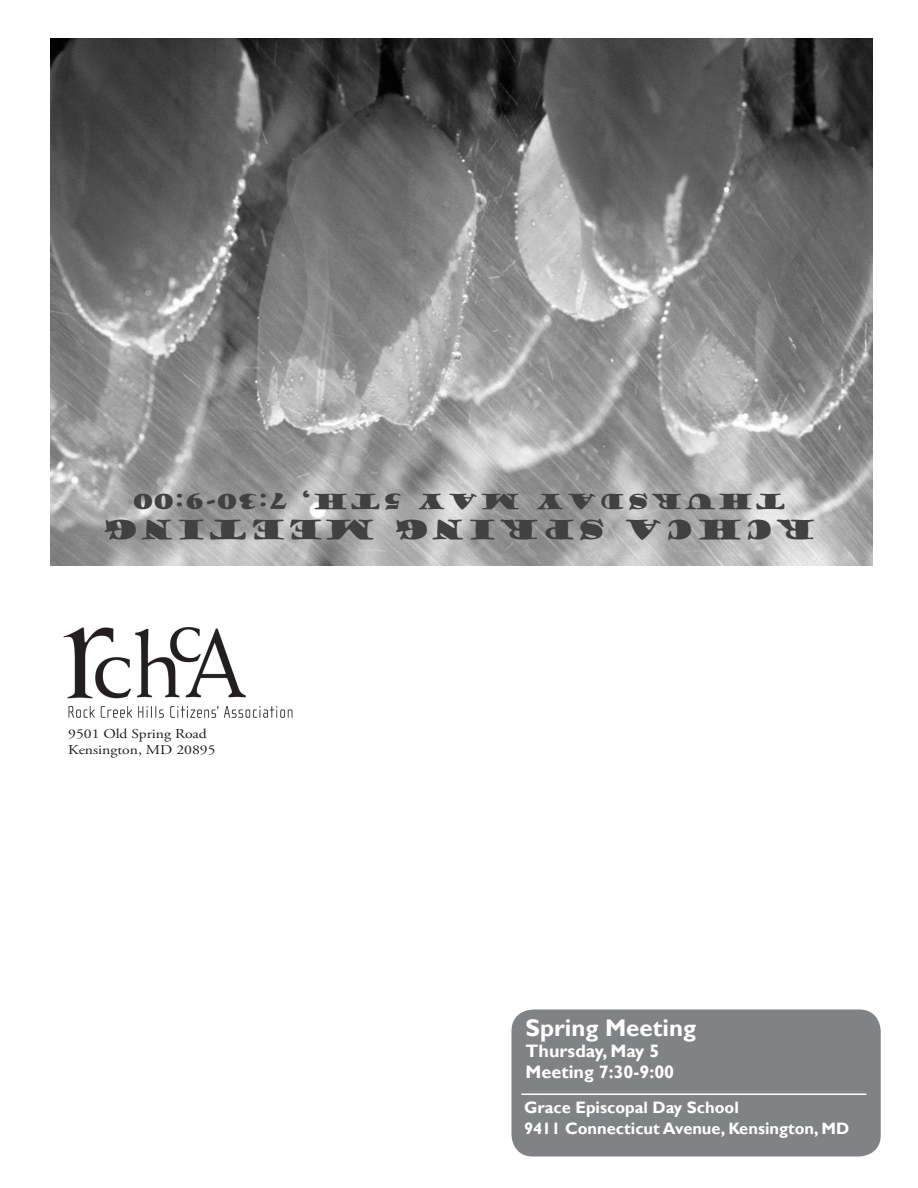
<style>
.page{position:relative;width:918px;height:1188px;background:#fff}
.page>*{position:absolute;margin:0;border:0;box-sizing:border-box;transform-origin:0 0}
.t1{font:25.95px "Goudy Stout";letter-spacing:.01em;color:#414142;scale:1.2 1}
.t2{font:700 24px "Gill Sans";color:#fff}
.t3{font:20.4px "Goudy Stout";letter-spacing:.01em;color:#414142;scale:1.2 1}
.t4{font:700 18px "Gill Sans";color:#fff}
.t5{font:700 16.5px "Gill Sans";color:#fff}
.t6{font:13.5px "Adobe Garamond Pro";color:#231f20;scale:1.16 1}
</style>
<div class="page">
<img style="left:50px;top:39px;width:822px;height:526px">
<div style="left:511px;top:1010px;width:370px;height:146px;background:#808285;border-radius:22px"></div>
<hr style="left:521px;top:1094px;width:345px;height:1px;background:#fff">
<img style="left:63px;top:627px;width:182px;height:72px">
<img style="left:68px;top:705px;width:225px;height:13px">
<p class="t3" style="left:787px;top:515px;width:546px;rotate:-180deg">Thursday May 5th, 7:30-9:00</p>
<p class="t1" style="left:818px;top:547px;width:598px;rotate:-180deg">RCHCA Spring Meeting</p>
<p class="t6" style="left:68px;top:726px;width:121px">9501 Old Spring Road</p>
<p class="t6" style="left:68px;top:742px;width:128px">Kensington, MD 20895</p>
<p class="t2" style="left:526px;top:1014px;width:172px">Spring Meeting</p>
<p class="t4" style="left:526px;top:1040px;width:135px">Thursday, May 5</p>
<p class="t4" style="left:526px;top:1061px;width:150px">Meeting 7:30-9:00</p>
<p class="t5" style="left:524px;top:1098px;width:216px">Grace Episcopal Day School</p>
<p class="t5" style="left:524px;top:1119px;width:327px">9411 Connecticut Avenue, Kensington, MD</p>
</div>
